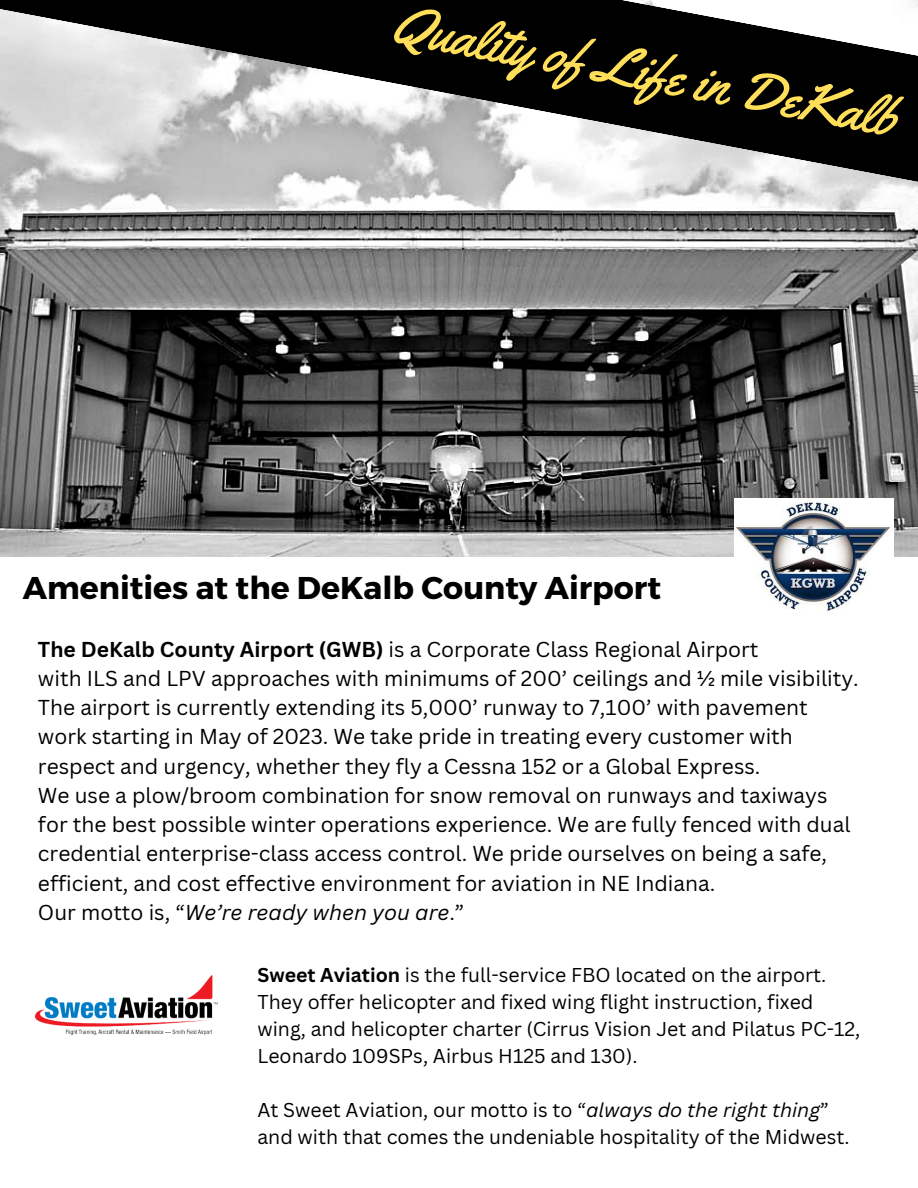
<style>
.page{position:relative;width:918px;height:1188px;background:#fff}
.page>*{position:absolute;margin:0;border:0;box-sizing:border-box;transform-origin:0 0}
.t1{font:55.95px "Yellowtail";color:#ffde59}
.t2{font:700 31.5px "Montserrat";color:#000}
.t3{font:21px/29.2px "Canva Sans";color:#000}
.t4{font:italic 21px "Canva Sans";color:#000}
.t5{font:19.5px/27px "Canva Sans";color:#000}
.s1{font-weight:700}
.s2{font-style:normal}
.s3{font-style:italic}
</style>
<div class="page">
<img style="left:0;top:248px;width:918px;height:308px">
<img style="left:735px;top:498px;width:158px;height:113px">
<svg style="left:0;top:0;width:918px;height:248px"></svg>
<img style="left:34px;top:975px;width:184px;height:61px">
<p class="t1" style="left:401px;top:-13px;width:513px;rotate:11deg">Quality of Life in DeKalb</p>
<p class="t2" style="left:23px;top:567px;width:640px">Amenities at the DeKalb County Airport</p>
<p class="t3" style="left:38px;top:634px;width:722px"><span class="s1">The DeKalb County Airport (GWB)</span> is a Corporate Class Regional Airport</p>
<p class="t3" style="left:38px;top:663px;width:822px">with ILS and LPV approaches with minimums of 200’ ceilings and ½ mile visibility.<br>The airport is currently extending its 5,000’ runway to 7,100’ with pavement work starting in May of 2023. We take pride in treating every customer with respect and urgency, whether they fly a Cessna 152 or a Global Express.</p>
<p class="t3" style="left:38px;top:780px;width:814px">We use a plow/broom combination for snow removal on runways and taxiways for the best possible winter operations experience. We are fully fenced with dual credential enterprise-class access control. We pride ourselves on being a safe, efficient, and cost effective environment for aviation in NE Indiana.</p>
<p class="t4" style="left:38px;top:897px;width:428px"><span class="s2">Our motto is, “</span>We’re ready when you are<span class="s2">.”</span></p>
<p class="t5" style="left:257px;top:961px;width:604px"><span class="s1">Sweet Aviation</span> is the full-service FBO located on the airport.<br>They offer helicopter and fixed wing flight instruction, fixed wing, and helicopter charter (Cirrus Vision Jet and Pilatus PC-12, Leonardo 109SPs, Airbus H125 and 130).</p>
<p class="t5" style="left:257px;top:1096px;width:594px">At Sweet Aviation, our motto is to “<span class="s3">always do the right thing</span>” and with that comes the undeniable hospitality of the Midwest.</p>
</div>
